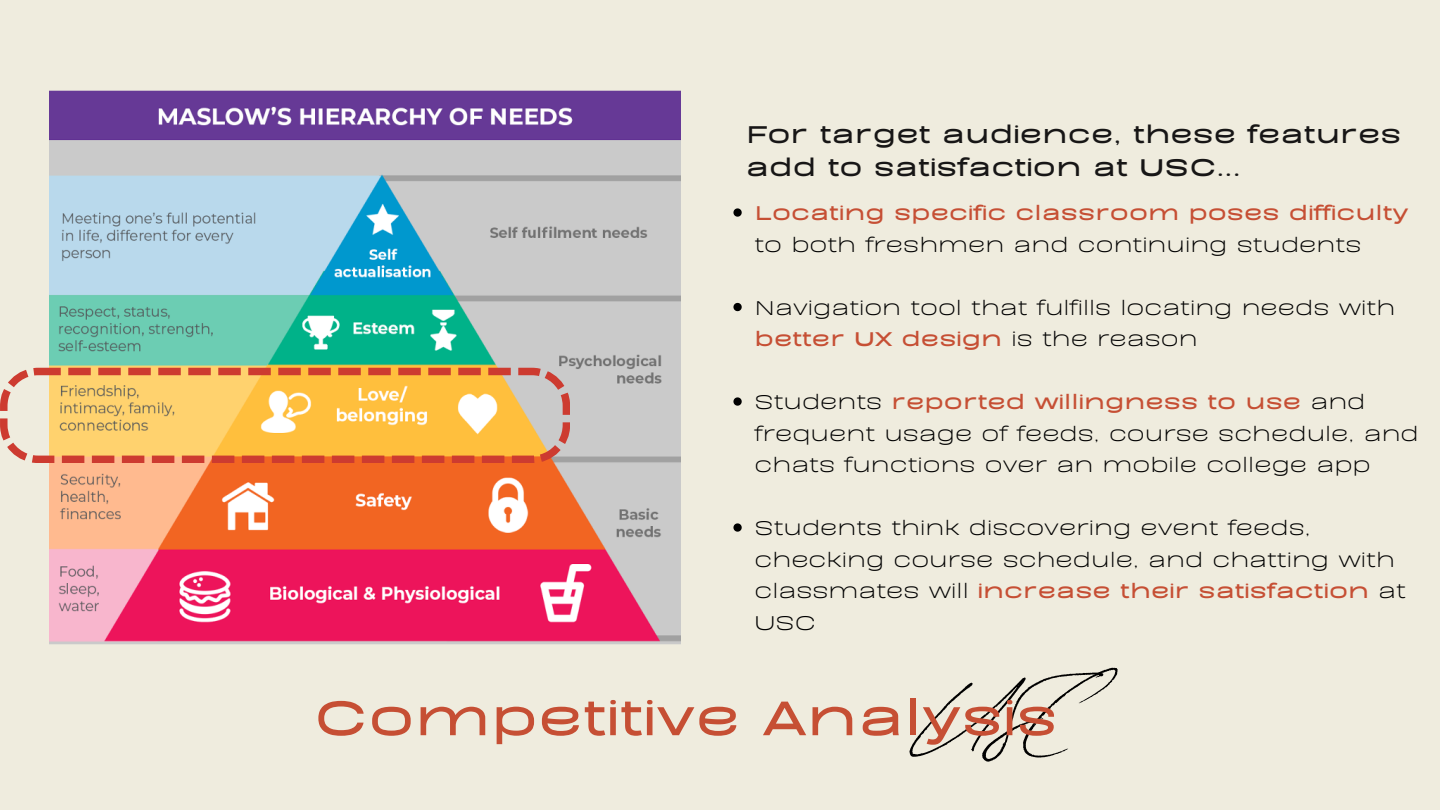
<style>
.page{position:relative;width:1440px;height:810px;background:#efecde}
.page>*{position:absolute;margin:0;border:0;box-sizing:border-box;transform-origin:0 0}
.t1{font:112px "Revive 80 Signature";color:#000}
.t2{font:900 56px "BD Sans";color:#c64f34}
.t3{font:900 28px/33px "BD Sans";color:#171616}
.t4{font:23px/31.5px "BD Sans";color:#000}
.t5{font:900 23px/31.5px "BD Sans";color:#c64f34}
.s1{font-weight:400;color:#000}
.s2{font-weight:900;color:#c64f34}
</style>
<div class="page">
<img style="left:49px;top:91px;width:632px;height:554px">
<svg style="left:733px;top:208px;width:9px;height:9px"></svg>
<svg style="left:733px;top:303px;width:9px;height:8px"></svg>
<svg style="left:733px;top:397px;width:9px;height:9px"></svg>
<svg style="left:733px;top:523px;width:9px;height:9px"></svg>
<svg style="left:0;top:368px;width:570px;height:95px;background:#f1b867"></svg>
<h3 class="t3" style="left:746px;top:114px;width:657px">For target audience, these features add to satisfaction at USC...</h3>
<p class="t5" style="left:755px;top:195px;width:656px">Locating specific classroom poses difficulty <span class="s1">to both freshmen and continuing students</span></p>
<p class="t4" style="left:755px;top:289px;width:642px">Navigation tool that fulfills locating needs with <span class="s2">better UX design</span> is the reason</p>
<p class="t4" style="left:755px;top:384px;width:666px">Students <span class="s2">reported willingness to use</span> and frequent usage of feeds, course schedule, and chats functions over an mobile college app</p>
<p class="t4" style="left:755px;top:510px;width:653px">Students think discovering event feeds, checking course schedule, and chatting with classmates will <span class="s2">increase their satisfaction</span> at USC</p>
<h1 class="t1" style="left:1026px;top:633px;width:41px">C</h1>
<h1 class="t1" style="left:917px;top:633px;width:199px">US</h1>
<h2 class="t2" style="left:314px;top:677px;width:746px">Competitive Analysis</h2>
</div>
